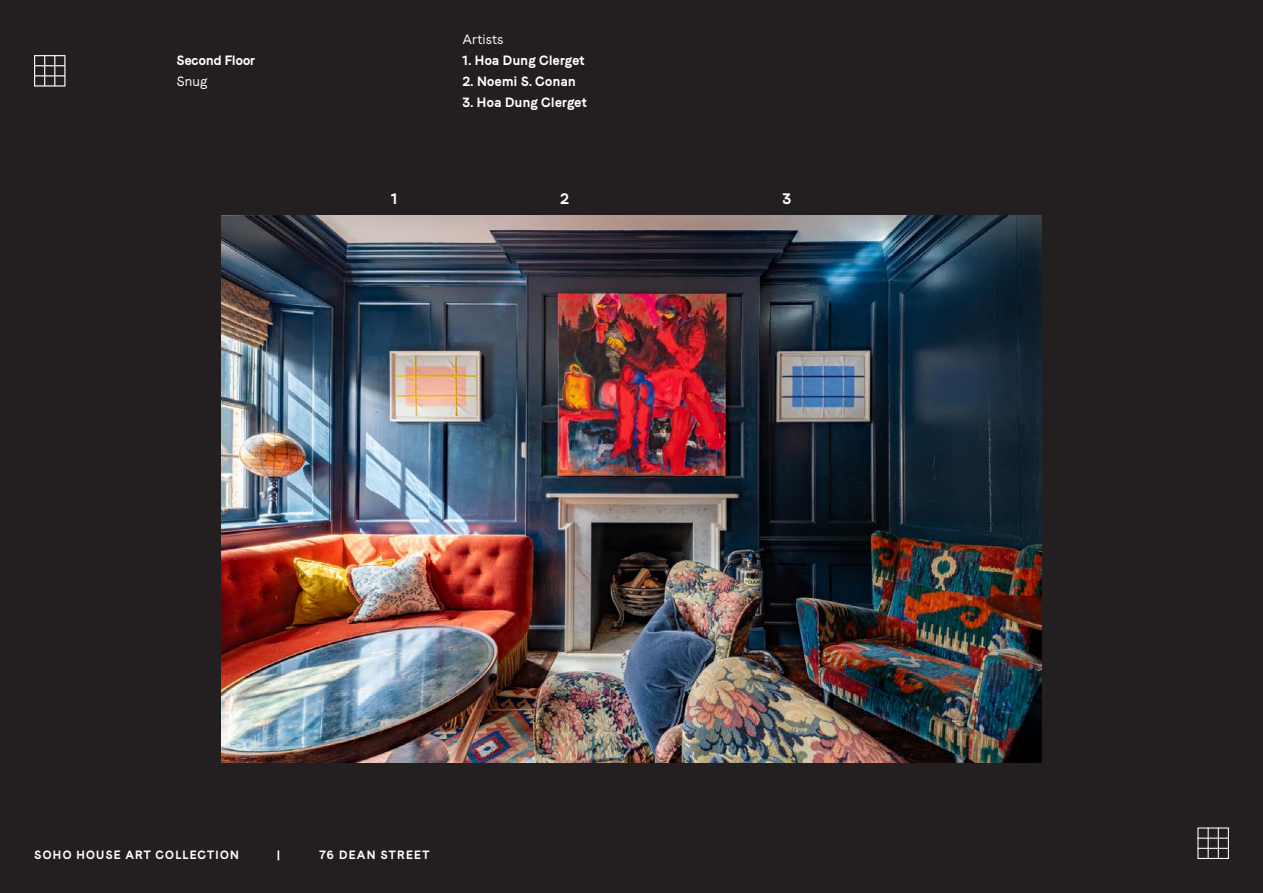
<style>
.page{position:relative;width:1263px;height:893px;background:#231f20}
.page>*{position:absolute;margin:0;border:0;box-sizing:border-box;transform-origin:0 0}
.Body_Copy{font:15.3px "Faro Bold Lucky";color:#fff}
.Body_Copy-2{font:13.5px "Faro Bold Lucky";letter-spacing:.03em;color:#fff}
.Body_Copy-3{font:13.5px "Faro Bold Lucky";letter-spacing:.01em;color:#fff}
.Body_Copy-4{font:13.5px "Faro Regular Lucky";letter-spacing:.01em;color:#fff}
.t1{font:12px "Faro Bold Lucky";letter-spacing:.11em;color:#fff}
</style>
<div class="page">
<div style="left:1197px;top:827px;width:32px;height:32px;border:1px solid #fff"></div>
<hr style="left:1207px;top:827px;width:2px;height:32px;background:#fff">
<hr style="left:1218px;top:827px;width:1px;height:32px;background:#fff">
<hr style="left:1197px;top:848px;width:32px;height:1px;background:#fff">
<hr style="left:1197px;top:838px;width:32px;height:1px;background:#fff">
<svg style="left:34px;top:55px;width:31px;height:32px"></svg>
<img style="left:221px;top:215px;width:820px;height:547px">
<p class="Body_Copy-3" style="left:177px;top:51px;width:80px">Second Floor</p>
<p class="Body_Copy-4" style="left:177px;top:72px;width:32px">Snug</p>
<p class="Body_Copy-4" style="left:462px;top:29px;width:42px">Artists</p>
<p class="Body_Copy-2" style="left:463px;top:51px;width:124px">1. Hoa Dung Clerget</p>
<p class="Body_Copy-2" style="left:463px;top:72px;width:115px">2. Noemi S. Conan</p>
<p class="Body_Copy-2" style="left:463px;top:93px;width:126px">3. Hoa Dung Clerget</p>
<p class="Body_Copy" style="left:391px;top:187px;width:8px">1</p>
<p class="Body_Copy" style="left:560px;top:187px;width:10px">2</p>
<p class="Body_Copy" style="left:782px;top:187px;width:10px">3</p>
<p class="t1" style="left:35px;top:846px;width:206px">SOHO HOUSE ART COLLECTION</p>
<p class="t1" style="left:277px;top:846px;width:5px">|</p>
<p class="t1" style="left:319px;top:846px;width:112px">76 DEAN STREET</p>
</div>
